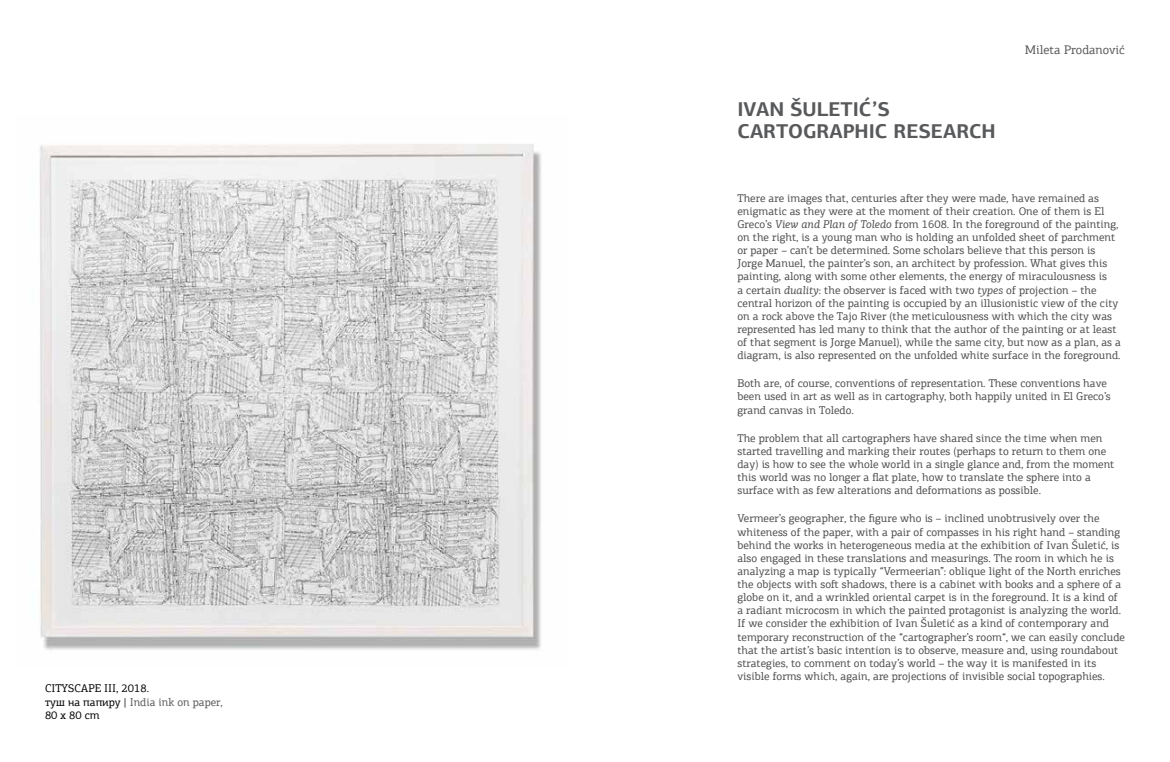
<style>
.page{position:relative;width:1170px;height:762px;background:#fff}
.page>*{position:absolute;margin:0;border:0;box-sizing:border-box;transform-origin:0 0}
.t1{font:700 20px/22px "PF Agora Sans Pro";color:#58595b}
.t2{font:12.5px "PF Agora Slab Pro";color:#58595b}
.t3{font:11.25px/13.1px "PF Agora Slab Pro";color:#4e4e4e}
.t4{font:11.25px/13.5px "PF Agora Slab Pro";color:#000}
.s1{color:#58595b}
.s2{font-style:italic}
</style>
<div class="page">
<img style="left:39px;top:144px;width:502px;height:506px">
<p class="t4" style="left:45px;top:682px;width:179px">CITYSCAPE III, 2018.<br>туш на папиру | <span class="s1">India ink on paper,<br></span>80 x 80 cm</p>
<h1 class="t1" style="left:737px;top:98px;width:259px">IVAN ŠULETIĆ’S<br>CARTOGRAPHIC RESEARCH</h1>
<p class="t2" style="left:1025px;top:42px;width:101px">Mileta Prodanović</p>
<p class="t3" style="left:737px;top:191px;width:385px">There are images that, centuries after they were made, have remained as enigmatic as they were at the moment of their creation. One of them is El Greco’s <span class="s2">View and Plan of Toledo</span> from 1608. In the foreground of the painting, on the right, is a young man who is holding an unfolded sheet of parchment or paper – can’t be determined. Some scholars believe that this person is Jorge Manuel, the painter’s son, an architect by profession. What gives this painting, along with some other elements, the energy of miraculousness is<br>a certain <span class="s2">duality</span>: the observer is faced with two <span class="s2">types</span> of projection – the central horizon of the painting is occupied by an illusionistic view of the city on a rock above the Tajo River (the meticulousness with which the city was represented has led many to think that the author of the painting or at least of that segment is Jorge Manuel), while the same city, but now as a plan, as a diagram, is also represented on the unfolded white surface in the foreground.</p>
<p class="t3" style="left:737px;top:377px;width:375px">Both are, of course, conventions of representation. These conventions have been used in art as well as in cartography, both happily united in El Greco’s grand canvas in Toledo.</p>
<p class="t3" style="left:737px;top:431px;width:378px">The problem that all cartographers have shared since the time when men started travelling and marking their routes (perhaps to return to them one day) is how to see the whole world in a single glance and, from the moment this world was no longer a flat plate, how to translate the sphere into a surface with as few alterations and deformations as possible.</p>
<p class="t3" style="left:737px;top:512px;width:389px">Vermeer’s geographer, the figure who is – inclined unobtrusively over the whiteness of the paper, with a pair of compasses in his right hand – standing behind the works in heterogeneous media at the exhibition of Ivan Šuletić, is also engaged in these translations and measurings. The room in which he is analyzing a map is typically “Vermeerian”: oblique light of the North enriches the objects with soft shadows, there is a cabinet with books and a sphere of a globe on it, and a wrinkled oriental carpet is in the foreground. It is a kind of a radiant microcosm in which the painted protagonist is analyzing the world.<br>If we consider the exhibition of Ivan Šuletić as a kind of contemporary and temporary reconstruction of the “cartographer’s room“, we can easily conclude that the artist’s basic intention is to observe, measure and, using roundabout strategies, to comment on today’s world – the way it is manifested in its visible forms which, again, are projections of invisible social topographies.</p>
</div>
